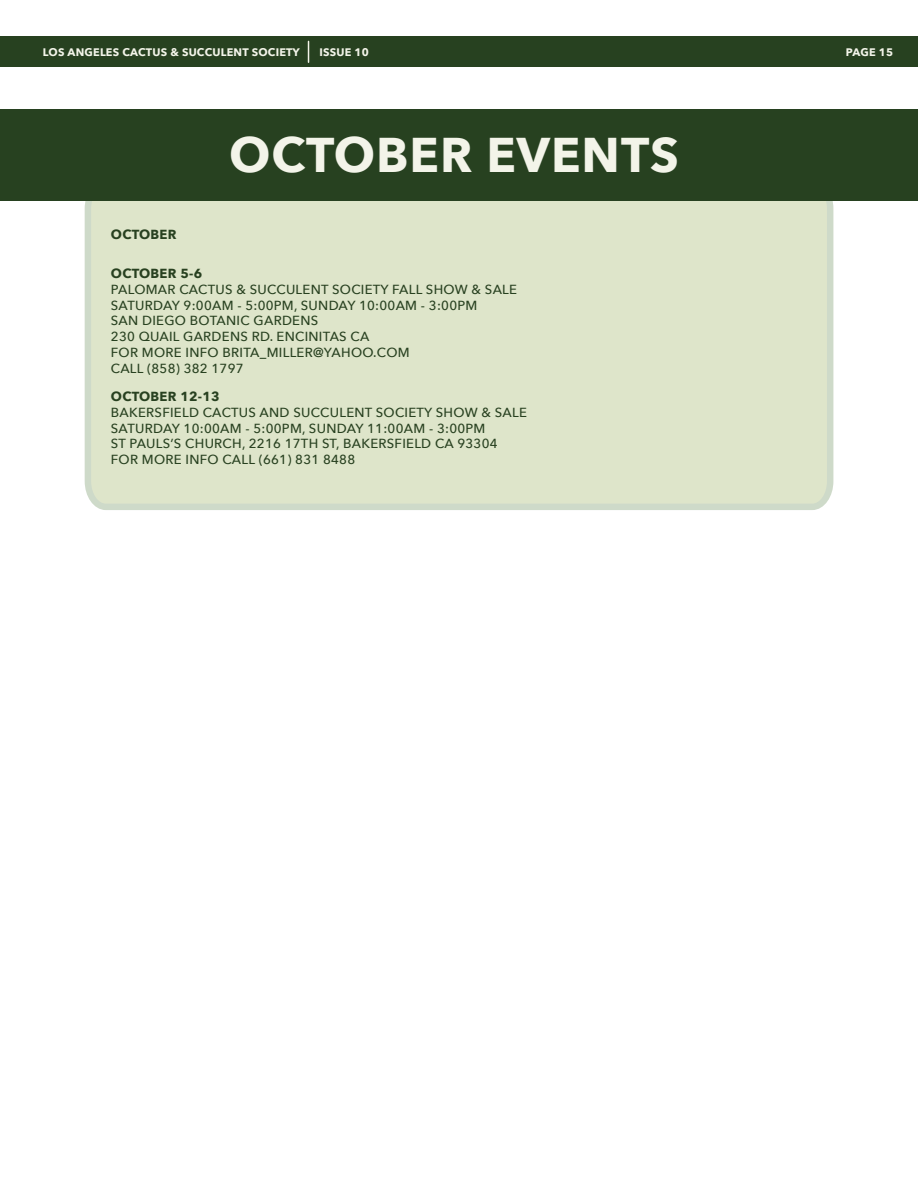
<style>
.page{position:relative;width:918px;height:1188px;background:#fff}
.page>*{position:absolute;margin:0;border:0;box-sizing:border-box;transform-origin:0 0}
.t1{font:700 48.6px "Avenir Next";letter-spacing:.02em;color:#f3f4e9}
.t2{font:500 13.2px/15.8px "Avenir Next";letter-spacing:.02em;color:#284120}
.t3{font:700 13.2px "Avenir Next";letter-spacing:.02em;color:#284120}
.t4{font:700 10.95px "Avenir Next";letter-spacing:.02em;color:#f3f4e9}
</style>
<div class="page">
<div style="left:0;top:37px;width:918px;height:30px;background:#274120"></div>
<svg style="left:308px;top:41px;width:1px;height:21px"></svg>
<div style="left:85px;top:201px;width:748px;height:309px;background:#dee5ca"></div>
<div style="left:0;top:109px;width:918px;height:92px;background:#274120"></div>
<p class="t4" style="left:43px;top:43px;width:259px">LOS ANGELES CACTUS &amp; SUCCULENT SOCIETY</p>
<p class="t4" style="left:320px;top:43px;width:51px">ISSUE 10</p>
<p class="t4" style="left:846px;top:43px;width:49px">PAGE 15</p>
<p class="t3" style="left:111px;top:223px;width:67px">OCTOBER</p>
<h1 class="t1" style="left:229px;top:113px;width:451px">OCTOBER EVENTS</h1>
<p class="t3" style="left:111px;top:262px;width:93px">OCTOBER 5-6</p>
<p class="t2" style="left:111px;top:281px;width:408px">PALOMAR CACTUS &amp; SUCCULENT SOCIETY FALL SHOW &amp; SALE SATURDAY 9:00AM - 5:00PM, SUNDAY 10:00AM - 3:00PM<br>SAN DIEGO BOTANIC GARDENS<br>230 QUAIL GARDENS RD. ENCINITAS CA<br>FOR MORE INFO BRITA_MILLER@YAHOO.COM<br>CALL (858) 382 1797</p>
<p class="t3" style="left:111px;top:385px;width:110px">OCTOBER 12-13</p>
<p class="t2" style="left:111px;top:404px;width:418px">BAKERSFIELD CACTUS AND SUCCULENT SOCIETY SHOW &amp; SALE SATURDAY 10:00AM - 5:00PM, SUNDAY 11:00AM - 3:00PM<br>ST PAULS’S CHURCH, 2216 17TH ST, BAKERSFIELD CA 93304<br>FOR MORE INFO CALL (661) 831 8488</p>
</div>
